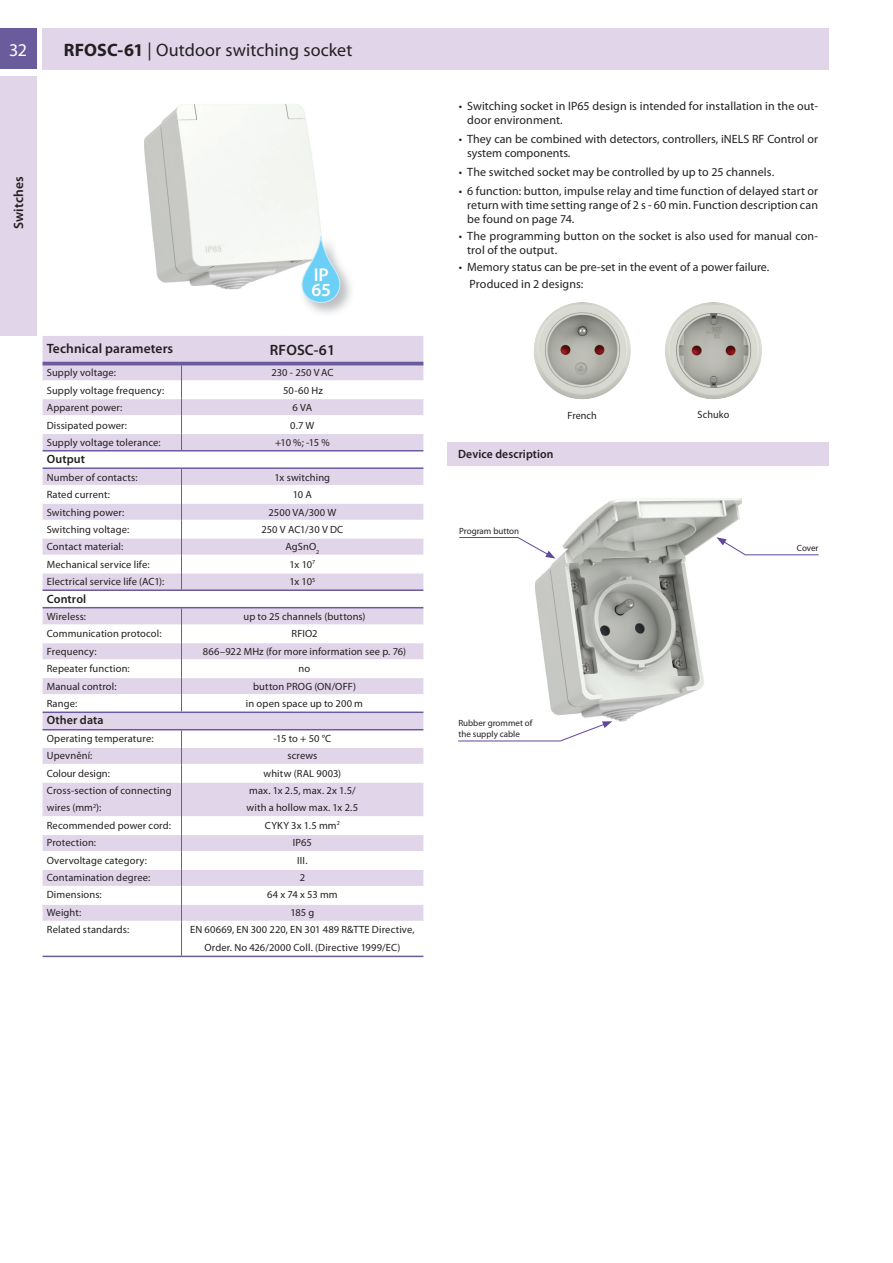
<style>
.page{position:relative;width:893px;height:1263px;background:#fff}
.page>*{position:absolute;margin:0;border:0;box-sizing:border-box;transform-origin:0 0}
.t1{font:600 18.6px/15.5px "Myriad Pro";color:#fff}
.t2{font:18px "Myriad Pro";letter-spacing:.01em;color:#231f20}
.t3{font:18px "Myriad Pro";color:#fff}
.t4{font:600 15px "Myriad Pro";letter-spacing:.01em;color:#231f20}
.t5{font:600 13.5px "Myriad Pro";letter-spacing:.01em;color:#231f20}
.t6{font:12px/14.4px "Myriad Pro";letter-spacing:.005em;color:#231f20}
.t7{font:600 12px "Myriad Pro";letter-spacing:.01em;color:#231f20}
.t8{font:10.5px/17.4px "Myriad Pro";letter-spacing:.01em;color:#231f20}
.t9{font:9px/10.8px "Myriad Pro";color:#231f20}
.s1{font-weight:700}
</style>
<div class="page">
<div style="left:43px;top:28px;width:786px;height:41px;background:#e0d5e9"></div>
<div style="left:0;top:28px;width:36px;height:41px;background:#6a5b9c"></div>
<div style="left:0;top:76px;width:36px;height:259px;background:#e0d5e9"></div>
<img style="left:535px;top:498px;width:206px;height:223px">
<svg style="left:459px;top:537px;width:96px;height:21px"></svg>
<div style="left:43px;top:336px;width:380px;height:26px;background:#e0d5e9"></div>
<svg style="left:43px;top:451px;width:380px;height:505px"></svg>
<hr style="left:43px;top:485px;width:138px;height:1px;background:#fff">
<hr style="left:182px;top:485px;width:241px;height:1px;background:#fff">
<hr style="left:43px;top:502px;width:138px;height:2px;background:#fff">
<hr style="left:182px;top:502px;width:241px;height:2px;background:#fff">
<hr style="left:43px;top:520px;width:138px;height:1px;background:#fff">
<hr style="left:182px;top:520px;width:241px;height:1px;background:#fff">
<hr style="left:43px;top:537px;width:138px;height:2px;background:#fff">
<hr style="left:182px;top:537px;width:241px;height:2px;background:#fff">
<hr style="left:43px;top:555px;width:138px;height:1px;background:#fff">
<hr style="left:182px;top:555px;width:241px;height:1px;background:#fff">
<hr style="left:43px;top:572px;width:138px;height:1px;background:#fff">
<hr style="left:182px;top:572px;width:241px;height:1px;background:#fff">
<hr style="left:43px;top:624px;width:138px;height:2px;background:#fff">
<hr style="left:182px;top:624px;width:241px;height:2px;background:#fff">
<hr style="left:43px;top:642px;width:138px;height:1px;background:#fff">
<hr style="left:182px;top:642px;width:241px;height:1px;background:#fff">
<hr style="left:43px;top:659px;width:138px;height:2px;background:#fff">
<hr style="left:182px;top:659px;width:241px;height:2px;background:#fff">
<hr style="left:43px;top:677px;width:138px;height:1px;background:#fff">
<hr style="left:182px;top:677px;width:241px;height:1px;background:#fff">
<hr style="left:43px;top:694px;width:138px;height:2px;background:#fff">
<hr style="left:182px;top:694px;width:241px;height:2px;background:#fff">
<hr style="left:43px;top:746px;width:138px;height:2px;background:#fff">
<hr style="left:182px;top:746px;width:241px;height:2px;background:#fff">
<hr style="left:43px;top:764px;width:138px;height:1px;background:#fff">
<hr style="left:182px;top:764px;width:241px;height:1px;background:#fff">
<hr style="left:43px;top:781px;width:138px;height:2px;background:#fff">
<hr style="left:182px;top:781px;width:241px;height:2px;background:#fff">
<hr style="left:43px;top:816px;width:138px;height:2px;background:#fff">
<hr style="left:182px;top:816px;width:241px;height:2px;background:#fff">
<hr style="left:43px;top:833px;width:138px;height:2px;background:#fff">
<hr style="left:182px;top:833px;width:241px;height:2px;background:#fff">
<hr style="left:43px;top:851px;width:138px;height:1px;background:#fff">
<hr style="left:182px;top:851px;width:241px;height:1px;background:#fff">
<hr style="left:43px;top:868px;width:138px;height:2px;background:#fff">
<hr style="left:182px;top:868px;width:241px;height:2px;background:#fff">
<hr style="left:43px;top:886px;width:138px;height:1px;background:#fff">
<hr style="left:182px;top:886px;width:241px;height:1px;background:#fff">
<hr style="left:43px;top:903px;width:138px;height:2px;background:#fff">
<hr style="left:182px;top:903px;width:241px;height:2px;background:#fff">
<hr style="left:43px;top:921px;width:138px;height:1px;background:#fff">
<hr style="left:182px;top:921px;width:241px;height:1px;background:#fff">
<svg style="left:43px;top:365px;width:380px;height:85px"></svg>
<svg style="left:181px;top:469px;width:1px;height:120px"></svg>
<svg style="left:181px;top:608px;width:1px;height:103px"></svg>
<svg style="left:181px;top:730px;width:1px;height:52px"></svg>
<hr style="left:181px;top:782px;width:1px;height:35px;background:#6a5b9c">
<svg style="left:181px;top:817px;width:1px;height:104px"></svg>
<hr style="left:181px;top:921px;width:1px;height:35px;background:#6a5b9c">
<hr style="left:43px;top:450px;width:380px;height:1px;background:#6a5b9c">
<hr style="left:43px;top:467px;width:380px;height:2px;background:#6a5b9c">
<hr style="left:43px;top:589px;width:380px;height:2px;background:#6a5b9c">
<hr style="left:43px;top:607px;width:380px;height:1px;background:#6a5b9c">
<hr style="left:43px;top:711px;width:380px;height:2px;background:#6a5b9c">
<hr style="left:43px;top:729px;width:380px;height:1px;background:#6a5b9c">
<hr style="left:43px;top:956px;width:380px;height:1px;background:#6a5b9c">
<hr style="left:43px;top:362px;width:380px;height:3px;background:#6a5b9c">
<div style="left:448px;top:442px;width:381px;height:24px;background:#e0d5e9"></div>
<svg style="left:716px;top:537px;width:103px;height:19px"></svg>
<svg style="left:458px;top:721px;width:154px;height:21px"></svg>
<img style="left:144px;top:104px;width:177px;height:139px">
<img style="left:153px;top:243px;width:146px;height:46px">
<img style="left:534px;top:302px;width:97px;height:97px;border-radius:50%">
<img style="left:665px;top:302px;width:97px;height:97px;border-radius:50%">
<svg style="left:299px;top:230px;width:46px;height:77px"></svg>
<h2 class="t3" style="left:9px;top:43px;width:20px">32</h2>
<h2 class="t2" style="left:64px;top:43px;width:290px"><span class="s1">RFOSC-61</span> | Outdoor switching socket</h2>
<p class="t5" style="left:13px;top:229px;width:54px;rotate:-90deg">Switches</p>
<h1 class="t1" style="left:312px;top:268px;width:21px">IP<br>65</h1>
<p class="t5" style="left:47px;top:343px;width:128px">Technical parameters</p>
<p class="t8" style="left:47px;top:365px;width:119px">Supply voltage:<br>Supply voltage frequency:<br>Apparent power:<br>Dissipated power:<br>Supply voltage tolerance:</p>
<p class="t7" style="left:47px;top:455px;width:40px">Output</p>
<p class="t8" style="left:47px;top:469px;width:119px">Number of contacts:<br>Rated current:<br>Switching power:<br>Switching voltage:<br>Contact material:<br>Mechanical service life:<br>Electrical service life (AC1):</p>
<p class="t7" style="left:47px;top:594px;width:41px">Control</p>
<p class="t8" style="left:47px;top:609px;width:116px">Wireless:<br>Communication protocol:<br>Frequency:<br>Repeater function:<br>Manual control:<br>Range:</p>
<p class="t7" style="left:47px;top:716px;width:58px">Other data</p>
<p class="t8" style="left:47px;top:730px;width:126px">Operating temperature:<br>Upevnění:<br>Colour design:<br>Cross-section of connecting wires (mm<sup>2</sup>):<br>Recommended power cord:<br>Protection:<br>Overvoltage category:<br>Contamination degree:<br>Dimensions:<br>Weight:<br>Related standards:</p>
<h3 class="t4" style="left:270px;top:345px;width:67px">RFOSC-61</h3>
<p class="t8" style="left:271px;top:365px;width:64px;text-align:center">230 - 250 V AC<br>50-60 Hz<br>6 VA<br>0.7 W<br>+10 %; -15 %</p>
<p class="t8" style="left:261px;top:469px;width:83px;text-align:center">1x switching<br>10 A<br>2500 VA/300 W<br>250 V AC1/30 V DC<br>AgSnO<sub>2<br></sub>1x 10<sup>7<br></sup>1x 10<sup>5</sup></p>
<p class="t8" style="left:203px;top:609px;width:205px;text-align:center">up to 25 channels (buttons)<br>RFIO2<br>866–922 MHz (for more information see p. 76) no<br>button PROG (ON/OFF)<br>in open space up to 200 m</p>
<p class="t8" style="left:190px;top:730px;width:226px;text-align:center">-15 to + 50 °C<br>screws<br>whitw (RAL 9003)<br>max. 1x 2.5, max. 2x 1.5/<br>with a hollow max. 1x 2.5<br>CYKY 3x 1.5 mm<sup>2<br></sup>IP65<br>III.<br>2<br>64 x 74 x 53 mm<br>185 g<br>EN 60669, EN 300 220, EN 301 489 R&amp;TTE Directive,<br>Order. No 426/2000 Coll. (Directive 1999/EC)</p>
<p class="t6" style="left:467px;top:99px;width:352px;text-indent:-9px">• Switching socket in IP65 design is intended for installation in the out&shy;door environment.</p>
<p class="t6" style="left:467px;top:133px;width:352px;text-indent:-9px">• They can be combined with detectors, controllers, iNELS RF Control or system components.</p>
<p class="t6" style="left:459px;top:166px;width:317px">• The switched socket may be controlled by up to 25 channels.</p>
<p class="t6" style="left:467px;top:184px;width:352px;text-align:justify;text-indent:-9px">• 6 function: button, impulse relay and time function of delayed start or return with time setting range of 2 s - 60 min. Function description can be found on page 74.</p>
<p class="t6" style="left:467px;top:230px;width:352px;text-indent:-9px">• The programming button on the socket is also used for manual con&shy;trol of the output.</p>
<p class="t6" style="left:459px;top:260px;width:312px">• Memory status can be pre-set in the event of a power failure.</p>
<p class="t6" style="left:470px;top:278px;width:115px">Produced in 2 designs:</p>
<p class="t7" style="left:458px;top:450px;width:97px">Device description</p>
<p class="t8" style="left:567px;top:408px;width:31px">French</p>
<p class="t8" style="left:698px;top:407px;width:33px">Schuko</p>
<p class="t9" style="left:459px;top:526px;width:62px">Program button</p>
<p class="t9" style="left:458px;top:718px;width:76px">Rubber grommet of the supply cable</p>
<p class="t9" style="left:797px;top:543px;width:23px">Cover</p>
</div>
